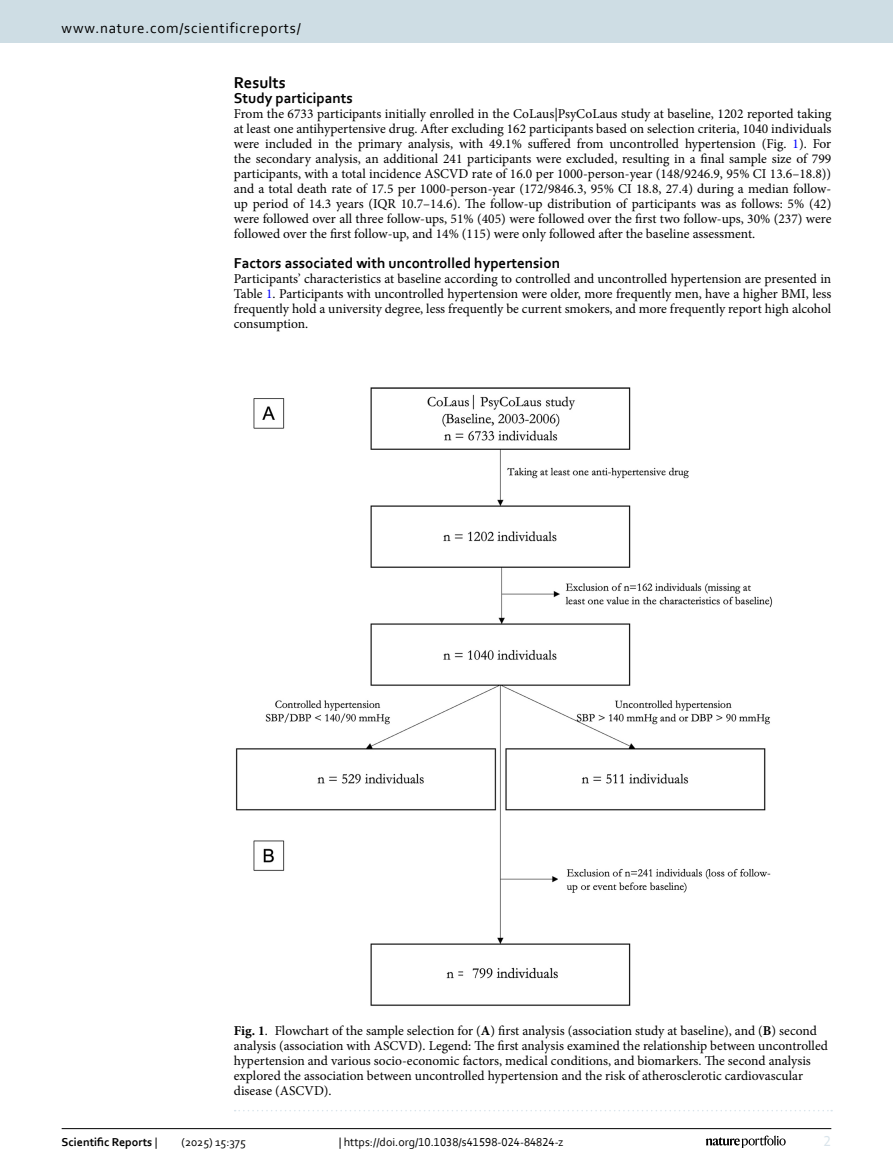
<style>
.page{position:relative;width:893px;height:1174px;background:#fff}
.page>*{position:absolute;margin:0;border:0;box-sizing:border-box;transform-origin:0 0}
.Head_1{font:700 16.5px "Corbel";color:#000}
.Head_2{font:700 15px "Corbel";color:#000}
.t1{font:15px "Corbel";letter-spacing:.05em;color:#000}
.Head_2_After_1{font:700 15px "Corbel";color:#000}
.t2{font:15px "Corbel";color:#d9e4eb}
.Body_Text{font:13.5px/15px "Minion Pro";letter-spacing:-.005em;color:#000;text-align:justify}
.Figure_Caption{font:13.5px/15px "Minion Pro";color:#000}
.t3{font:12px "Corbel";color:#000}
.t4{font:700 12px "Corbel";color:#000}
.s1{color:#00f}
.s2{font-weight:700}
.s3{font-weight:400}
</style>
<div class="page">
<img style="left:235px;top:387px;width:538px;height:619px">
<svg style="left:235px;top:1110px;width:597px;height:1px"></svg>
<hr style="left:62px;top:1128px;width:769px;height:1px;background:#000">
<svg style="left:706px;top:1135px;width:80px;height:12px"></svg>
<div style="left:0;top:0;width:893px;height:43px;background:#cedde4"></div>
<p class="t1" style="left:62px;top:18px;width:241px">www.nature.com/scientificreports/</p>
<p class="Head_1" style="left:234px;top:72px;width:53px">Results</p>
<p class="Head_2_After_1" style="left:234px;top:89px;width:121px">Study participants</p>
<p class="Body_Text" style="left:234px;top:106px;width:599px">From the 6733 participants initially enrolled in the CoLaus|PsyCoLaus study at baseline, 1202 reported taking at least one antihypertensive drug. After excluding 162 participants based on selection criteria, 1040 individuals were included in the primary analysis, with 49.1% suffered from uncontrolled hypertension (Fig. <span class="s1">1</span>). For the secondary analysis, an additional 241 participants were excluded, resulting in a final sample size of 799 participants, with a total incidence ASCVD rate of 16.0 per 1000-person-year (148/9246.9, 95% CI 13.6–18.8)) and a total death rate of 17.5 per 1000-person-year (172/9846.3, 95% CI 18.8, 27.4) during a median follow&shy;up period of 14.3 years (IQR 10.7–14.6). The follow-up distribution of participants was as follows: 5% (42) were followed over all three follow-ups, 51% (405) were followed over the first two follow-ups, 30% (237) were followed over the first follow-up, and 14% (115) were only followed after the baseline assessment.</p>
<p class="Head_2" style="left:234px;top:254px;width:328px">Factors associated with uncontrolled hypertension</p>
<p class="Body_Text" style="left:234px;top:271px;width:599px">Participants’ characteristics at baseline according to controlled and uncontrolled hypertension are presented in Table <span class="s1">1</span>. Participants with uncontrolled hypertension were older, more frequently men, have a higher BMI, less frequently hold a university degree, less frequently be current smokers, and more frequently report high alcohol consumption.</p>
<p class="Figure_Caption" style="left:234px;top:1023px;width:596px"><span class="s2">Fig. 1</span>. Flowchart of the sample selection for (<span class="s2">A</span>) first analysis (association study at baseline), and (<span class="s2">B</span>) second analysis (association with ASCVD). Legend: The first analysis examined the relationship between uncontrolled hypertension and various socio-economic factors, medical conditions, and biomarkers. The second analysis explored the association between uncontrolled hypertension and the risk of atherosclerotic cardiovascular disease (ASCVD).</p>
<p class="t4" style="left:62px;top:1134px;width:97px">Scientific Reports <span class="s3">|</span></p>
<p class="t3" style="left:181px;top:1134px;width:66px">(2025) 15:375</p>
<p class="t3" style="left:339px;top:1134px;width:226px">| https://doi.org/10.1038/s41598-024-84824-z</p>
<p class="t2" style="left:824px;top:1132px;width:9px">2</p>
</div>
